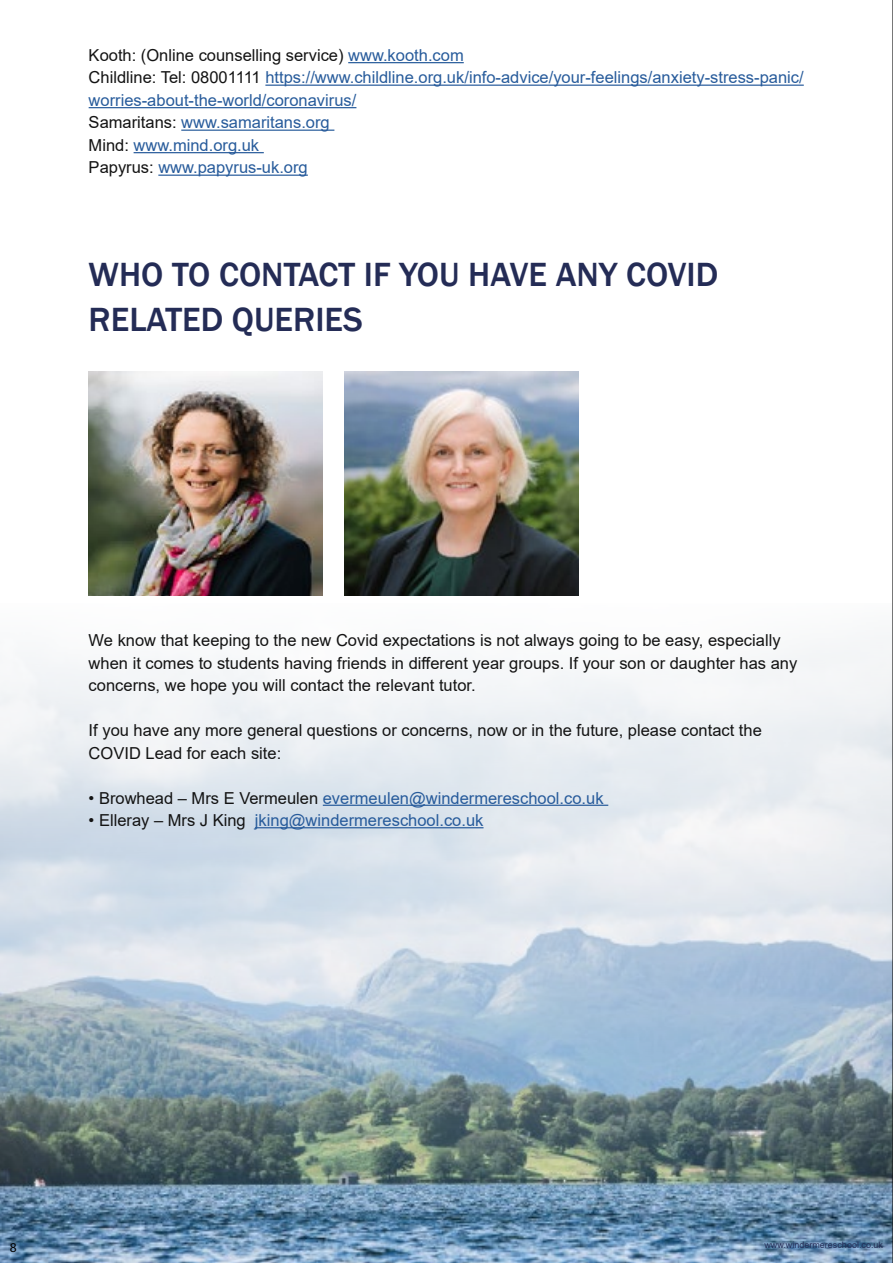
<style>
.page{position:relative;width:893px;height:1263px;background:#fff}
.page>*{position:absolute;margin:0;border:0;box-sizing:border-box;transform-origin:0 0}
.t1{font:500 34.5px/45px "Franklin Gothic";color:#242c56}
.t2{font:16.5px/22.5px "Arial";color:#275b9b}
.t3{font:16.5px/22.5px "Arial";color:#131313}
.t4{font:13.5px "Myriad Pro";color:#000}
.t5{font:9px "Arial";color:#242c56}
.s1{color:#131313}
</style>
<div class="page">
<img style="left:1px;top:637px;width:891px;height:626px">
<hr style="left:348px;top:62px;width:116px;height:1px;background:#275b9b">
<hr style="left:265px;top:85px;width:539px;height:1px;background:#275b9b">
<hr style="left:89px;top:107px;width:267px;height:1px;background:#275b9b">
<hr style="left:181px;top:130px;width:153px;height:1px;background:#275b9b">
<hr style="left:134px;top:152px;width:130px;height:1px;background:#275b9b">
<hr style="left:158px;top:175px;width:150px;height:1px;background:#275b9b">
<hr style="left:323px;top:805px;width:285px;height:1px;background:#275b9b">
<hr style="left:255px;top:827px;width:228px;height:1px;background:#275b9b">
<hr style="left:892px;top:0;width:1px;height:1263px;background:#131313">
<img style="left:89px;top:371px;width:233px;height:224px">
<img style="left:344px;top:371px;width:234px;height:224px">
<p class="t2" style="left:89px;top:44px;width:716px"><span class="s1">Kooth: (Online counselling service)</span> www.kooth.com<br><span class="s1">Childline: Tel: 08001111</span> https://www.childline.org.uk/info-advice/your-feelings/anxiety-stress-panic/ worries-about-the-world/coronavirus/<br><span class="s1">Samaritans:</span> www.samaritans.org<br><span class="s1">Mind:</span> www.mind.org.uk<br><span class="s1">Papyrus:</span> www.papyrus-uk.org</p>
<h1 class="t1" style="left:89px;top:252px;width:631px">WHO TO CONTACT IF YOU HAVE ANY COVID<br>RELATED QUERIES</h1>
<p class="t3" style="left:89px;top:629px;width:710px">We know that keeping to the new Covid expectations is not always going to be easy, especially when it comes to students having friends in different year groups. If your son or daughter has any concerns, we hope you will contact the relevant tutor.</p>
<p class="t3" style="left:89px;top:719px;width:675px">If you have any more general questions or concerns, now or in the future, please contact the<br>COVID Lead for each site:</p>
<p class="t2" style="left:89px;top:786px;width:516px"><span class="s1">• Browhead – Mrs E Vermeulen</span> evermeulen@windermereschool.co.uk</p>
<p class="t2" style="left:89px;top:809px;width:396px"><span class="s1">• Elleray – Mrs J King</span> jking@windermereschool.co.uk</p>
<p class="t4" style="left:10px;top:1239px;width:8px">8</p>
<p class="t5" style="left:764px;top:1239px;width:120px">www.windermereschool.co.uk</p>
</div>
